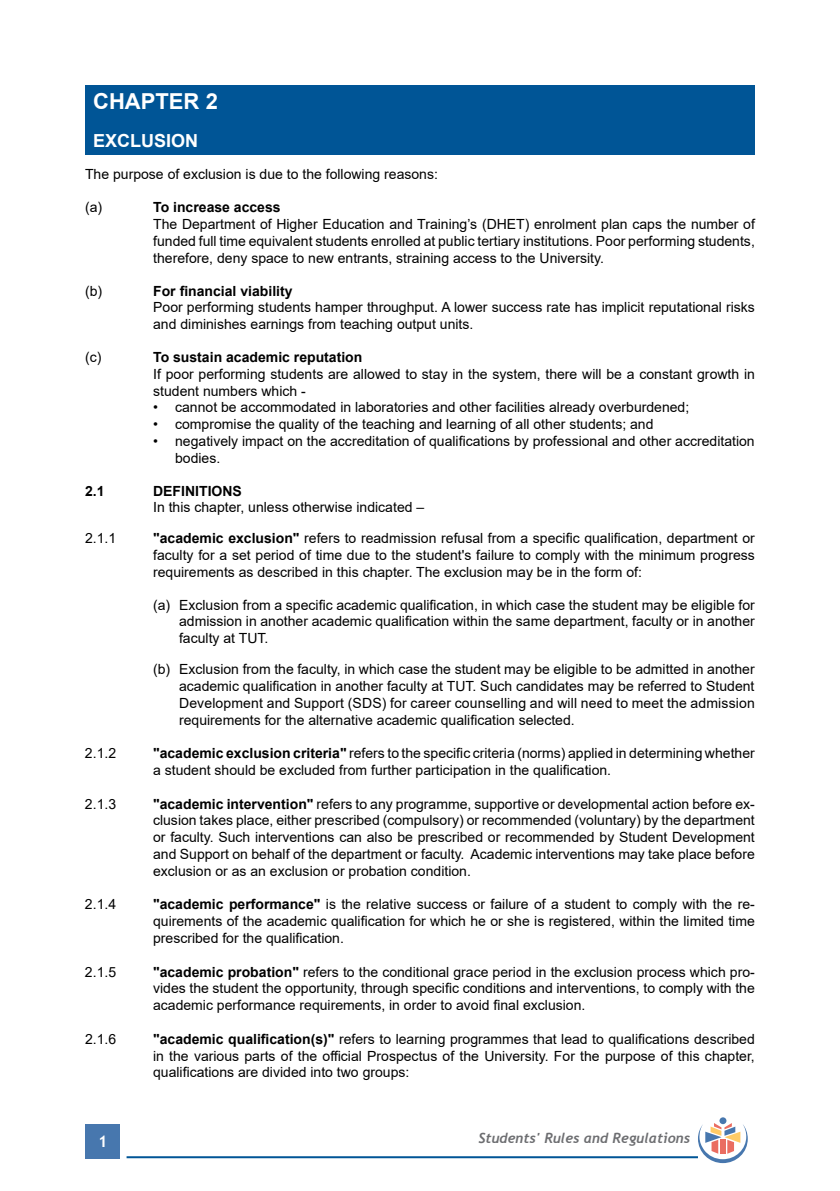
<style>
.page{position:relative;width:840px;height:1191px;background:#fff}
.page>*{position:absolute;margin:0;border:0;box-sizing:border-box;transform-origin:0 0}
.t1{font:700 22px "Arial";color:#fff}
.t2{font:700 18px "Arial";color:#fff}
.t3{font:700 16px "Trebuchet MS";color:#fff}
.t4{font:14px/16.8px "Arial";color:#000;text-align:justify}
.t5{font:700 14px "Arial";color:#000}
.t6{font:italic 700 14px "Trebuchet";color:#6d6e71}
.s1{font-weight:700}
</style>
<div class="page">
<div style="left:86px;top:1124px;width:34px;height:34px;background:#4777ae"></div>
<hr style="left:126px;top:1156px;width:571px;height:2px;background:#005596">
<div style="left:719px;top:1117px;width:7px;height:7px;background:#4777ae;border-radius:50%"></div>
<svg style="left:697px;top:1123px;width:50px;height:40px"></svg>
<div style="left:85px;top:85px;width:669px;height:70px;background:#005596"></div>
<h1 class="t1" style="left:93px;top:86px;width:126px">CHAPTER 2</h1>
<p class="t2" style="left:93px;top:128px;width:107px">EXCLUSION</p>
<p class="t4" style="left:85px;top:166px;width:354px">The purpose of exclusion is due to the following reasons:</p>
<p class="t4" style="left:85px;top:199px;width:19px">(a)</p>
<p class="t5" style="left:153px;top:197px;width:129px">To increase access</p>
<p class="t4" style="left:153px;top:216px;width:603px">The Department of Higher Education and Training’s (DHET) enrolment plan caps the number of funded full time equivalent students enrolled at public tertiary institutions. Poor performing students, therefore, deny space to new entrants, straining access to the University.</p>
<p class="t4" style="left:85px;top:282px;width:19px">(b)</p>
<p class="t5" style="left:153px;top:281px;width:141px">For financial viability</p>
<p class="t4" style="left:153px;top:299px;width:603px">Poor performing students hamper throughput. A lower success rate has implicit reputational risks and diminishes earnings from teaching output units.</p>
<p class="t4" style="left:85px;top:348px;width:18px">(c)</p>
<p class="t5" style="left:153px;top:347px;width:211px">To sustain academic reputation</p>
<p class="t4" style="left:153px;top:365px;width:603px">If poor performing students are allowed to stay in the system, there will be a constant growth in student numbers which -</p>
<p class="t4" style="left:153px;top:399px;width:537px">• cannot be accommodated in laboratories and other facilities already overburdened;</p>
<p class="t4" style="left:153px;top:416px;width:501px">• compromise the quality of the teaching and learning of all other students; and</p>
<p class="t4" style="left:175px;top:432px;width:580px;text-indent:-22px">• negatively impact on the accreditation of qualifications by professional and other accreditation bodies.</p>
<p class="t5" style="left:85px;top:481px;width:21px">2.1</p>
<p class="t5" style="left:153px;top:481px;width:90px">DEFINITIONS</p>
<p class="t4" style="left:153px;top:499px;width:272px">In this chapter, unless otherwise indicated –</p>
<p class="t4" style="left:85px;top:530px;width:33px">2.1.1</p>
<p class="t4" style="left:153px;top:530px;width:603px"><span class="s1">"academic exclusion"</span> refers to readmission refusal from a specific qualification, department or faculty for a set period of time due to the student's failure to comply with the minimum progress requirements as described in this chapter. The exclusion may be in the form of:</p>
<p class="t4" style="left:179px;top:596px;width:577px;text-indent:-26px">(a) Exclusion from a specific academic qualification, in which case the student may be eligible for admission in another academic qualification within the same department, faculty or in another faculty at TUT.</p>
<p class="t4" style="left:179px;top:660px;width:577px;text-indent:-26px">(b) Exclusion from the faculty, in which case the student may be eligible to be admitted in another academic qualification in another faculty at TUT. Such candidates may be referred to Student Development and Support (SDS) for career counselling and will need to meet the admission requirements for the alternative academic qualification selected.</p>
<p class="t4" style="left:85px;top:744px;width:33px">2.1.2</p>
<p class="t4" style="left:153px;top:744px;width:603px"><span class="s1">"academic exclusion criteria"</span> refers to the specific criteria (norms) applied in determining whether a student should be excluded from further participation in the qualification.</p>
<p class="t4" style="left:85px;top:795px;width:33px">2.1.3</p>
<p class="t4" style="left:153px;top:795px;width:603px"><span class="s1">"academic intervention"</span> refers to any programme, supportive or developmental action before ex&shy;clusion takes place, either prescribed (compulsory) or recommended (voluntary) by the department or faculty. Such interventions can also be prescribed or recommended by Student Development and Support on behalf of the department or faculty. Academic interventions may take place before exclusion or as an exclusion or probation condition.</p>
<p class="t4" style="left:85px;top:896px;width:33px">2.1.4</p>
<p class="t4" style="left:153px;top:896px;width:603px"><span class="s1">"academic performance"</span> is the relative success or failure of a student to comply with the re&shy;quirements of the academic qualification for which he or she is registered, within the limited time prescribed for the qualification.</p>
<p class="t4" style="left:85px;top:963px;width:33px">2.1.5</p>
<p class="t4" style="left:153px;top:963px;width:603px"><span class="s1">"academic probation"</span> refers to the conditional grace period in the exclusion process which pro&shy;vides the student the opportunity, through specific conditions and interventions, to comply with the academic performance requirements, in order to avoid final exclusion.</p>
<p class="t4" style="left:85px;top:1030px;width:33px">2.1.6</p>
<p class="t4" style="left:153px;top:1030px;width:603px"><span class="s1">"academic qualification(s)"</span> refers to learning programmes that lead to qualifications described in the various parts of the official Prospectus of the University. For the purpose of this chapter, qualifications are divided into two groups:</p>
<p class="t3" style="left:98px;top:1131px;width:11px">1</p>
<p class="t6" style="left:478px;top:1129px;width:213px">Students' Rules and Regulations</p>
</div>
